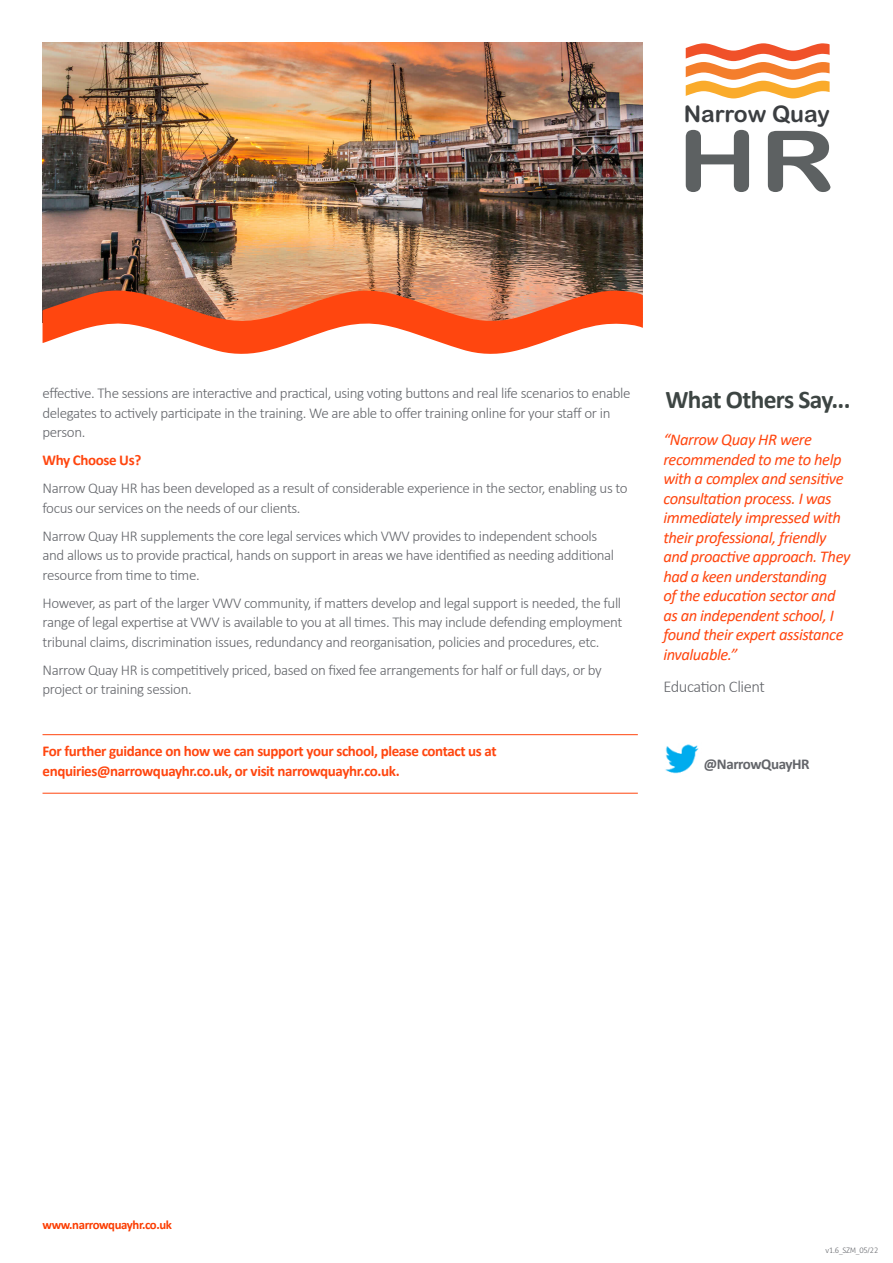
<style>
.page{position:relative;width:893px;height:1263px;background:#fff}
.page>*{position:absolute;margin:0;border:0;box-sizing:border-box;transform-origin:0 0}
.t1{font:84px "Arial Rounded MT Bold";color:#5d6162;scale:1.25 1}
.Deal_Heading{font:700 25.5px "Calibri";letter-spacing:-.025em;color:#3d4543}
.t2{font:22.95px "Arial Rounded MT Bold";color:#3b3e41}
.t3{font:italic 16.5px/19.5px "Calibri";letter-spacing:-.025em;color:#ff460f}
.t4{font:300 16.5px "Calibri";letter-spacing:-.025em;color:#63656a}
.Body_Copy{font:300 15px/19.5px "Calibri";letter-spacing:-.025em;color:#63656a}
.CTA{font:700 15px/19.5px "Calibri";letter-spacing:-.025em;color:#ff460f}
.t5{font:700 15px "Calibri";letter-spacing:-.03em;color:#63656a}
.Body_Bold{font:700 15px "Calibri";letter-spacing:-.025em;color:#ff460f}
.t6{font:700 12.75px "Calibri";letter-spacing:-.03em;color:#fb3c00}
.t7{font:300 7.5px "FS Me";letter-spacing:-.025em;color:#63656a}
</style>
<div class="page">
<svg style="left:686px;top:43px;width:144px;height:55px"></svg>
<hr style="left:43px;top:734px;width:595px;height:1px;background:#ff460f">
<hr style="left:43px;top:793px;width:595px;height:1px;background:#ff460f">
<img style="left:43px;top:43px;width:600px;height:246px">
<svg style="left:42px;top:289px;width:601px;height:65px"></svg>
<img style="left:665px;top:744px;width:34px;height:30px">
<p class="t2" style="left:684px;top:100px;width:148px">Narrow Quay</p>
<p class="t1" style="left:677px;top:112px;width:128px">HR</p>
<p class="Body_Copy" style="left:43px;top:383px;width:590px">effective. The sessions are interactive and practical, using voting buttons and real life scenarios to enable delegates to actively participate in the training. We are able to offer training online for your staff or in person.</p>
<p class="Body_Bold" style="left:43px;top:450px;width:100px">Why Choose Us?</p>
<p class="Body_Copy" style="left:43px;top:478px;width:587px">Narrow Quay HR has been developed as a result of considerable experience in the sector, enabling us to focus our services on the needs of our clients.</p>
<p class="Body_Copy" style="left:43px;top:526px;width:573px">Narrow Quay HR supplements the core legal services which VWV provides to independent schools and allows us to provide practical, hands on support in areas we have identified as needing additional resource from time to time.</p>
<p class="Body_Copy" style="left:43px;top:593px;width:581px;text-align:justify">However, as part of the larger VWV community, if matters develop and legal support is needed, the full range of legal expertise at VWV is available to you at all times. This may include defending employment tribunal claims, discrimination issues, redundancy and reorganisation, policies and procedures, etc.</p>
<p class="Body_Copy" style="left:43px;top:660px;width:561px">Narrow Quay HR is competitively priced, based on fixed fee arrangements for half or full days, or by project or training session.</p>
<p class="CTA" style="left:43px;top:741px;width:456px">For further guidance on how we can support your school, please contact us at enquiries@narrowquayhr.co.uk, or visit narrowquayhr.co.uk.</p>
<p class="Deal_Heading" style="left:665px;top:381px;width:186px">What Others Say...</p>
<p class="t3" style="left:663px;top:429px;width:189px">“Narrow Quay HR were recommended to me to help with a complex and sensitive consultation process. I was immediately impressed with their professional, friendly and proactive approach. They had a keen understanding<br>of the education sector and as an independent school, I found their expert assistance invaluable.”</p>
<p class="t4" style="left:663px;top:676px;width:103px">Education Client</p>
<p class="t5" style="left:704px;top:753px;width:107px">@NarrowQuayHR</p>
<p class="t6" style="left:43px;top:1215px;width:131px">www.narrowquayhr.co.uk</p>
<p class="t7" style="left:826px;top:1245px;width:54px">v1.6_SZM_05/22</p>
</div>
